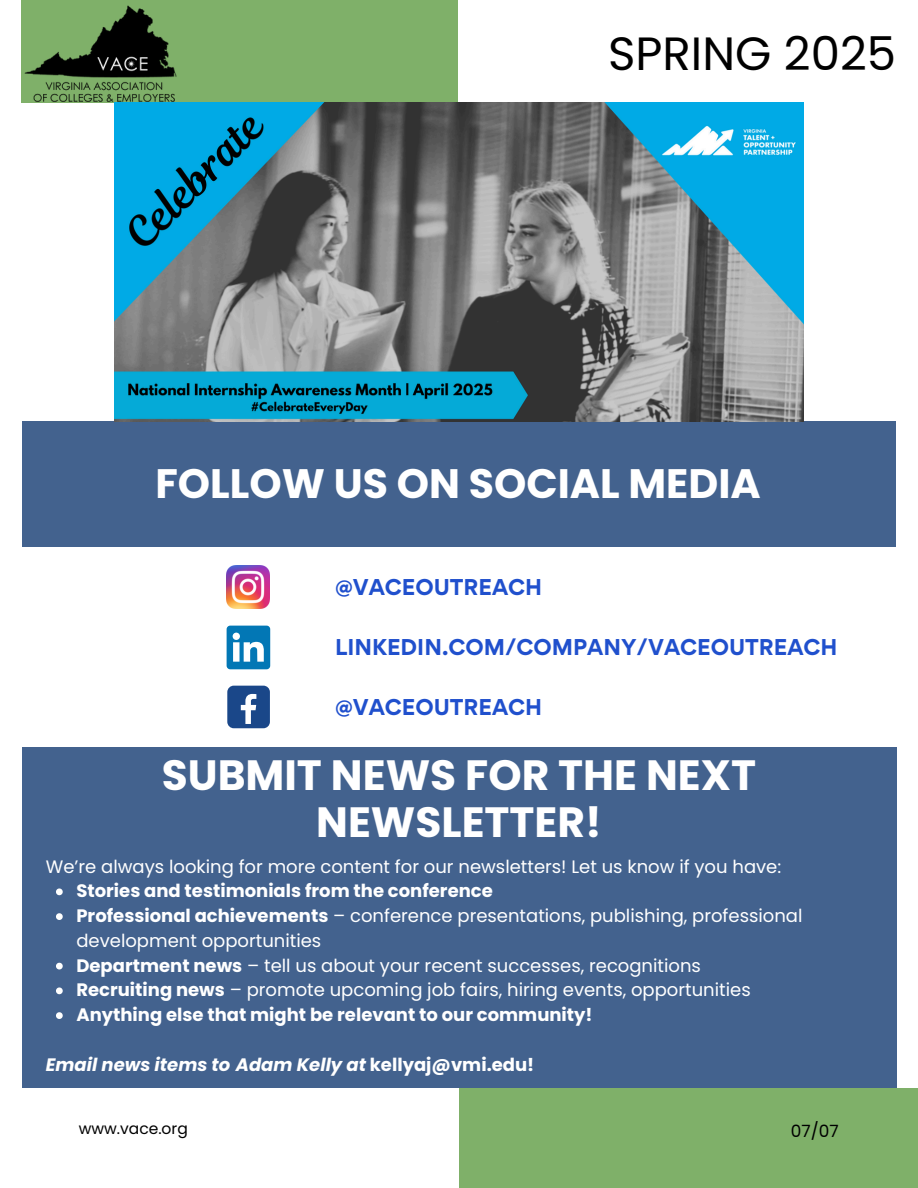
<style>
.page{position:relative;width:918px;height:1188px;background:#fff}
.page>*{position:absolute;margin:0;border:0;box-sizing:border-box;transform-origin:0 0}
.t1{font:46.65px "Poppins";color:#000}
.t2{font:700 42.3px/46.5px "Poppins";color:#fff;text-align:center}
.t3{font:700 41.1px "Poppins";color:#fff}
.t4{font:700 20.4px "Gordita";color:#2050cd}
.t5{font:18px/24.8px "Poppins";color:#fff}
.t6{font:700 18px "Poppins";color:#fff}
.t7{font:italic 700 18px "Poppins";color:#fff}
.t8{font:16.95px "Poppins";color:#000}
.t9{font:15.45px "Poppins";color:#000}
.s1{font-weight:700}
.s2{font-style:normal}
</style>
<div class="page">
<div style="left:22px;top:0;width:436px;height:103px;background:#7fb069"></div>
<div style="left:459px;top:1088px;width:459px;height:100px;background:#7fb069"></div>
<div style="left:22px;top:421px;width:874px;height:125px;background:#43628e"></div>
<img style="left:227px;top:566px;width:42px;height:42px">
<svg style="left:227px;top:626px;width:43px;height:43px"></svg>
<div style="left:227px;top:686px;width:43px;height:42px;background:#1a4789;border-radius:6px"></div>
<svg style="left:241px;top:694px;width:15px;height:30px"></svg>
<img style="left:24px;top:5px;width:156px;height:101px">
<div style="left:22px;top:748px;width:874px;height:340px;background:#43628e"></div>
<img style="left:115px;top:103px;width:688px;height:318px">
<svg style="left:56px;top:888px;width:7px;height:7px"></svg>
<svg style="left:56px;top:913px;width:7px;height:7px"></svg>
<svg style="left:56px;top:963px;width:7px;height:6px"></svg>
<svg style="left:56px;top:987px;width:7px;height:7px"></svg>
<svg style="left:56px;top:1012px;width:7px;height:7px"></svg>
<p class="t1" style="left:608px;top:21px;width:289px">SPRING 2025</p>
<p class="t3" style="left:155px;top:455px;width:607px">FOLLOW US ON SOCIAL MEDIA</p>
<h2 class="t4" style="left:335px;top:573px;width:209px">@VACEOUTREACH</h2>
<h3 class="t4" style="left:335px;top:633px;width:504px">LINKEDIN.COM/COMPANY/VACEOUTREACH</h3>
<p class="t4" style="left:335px;top:693px;width:209px">@VACEOUTREACH</p>
<h4 class="t2" style="left:162px;top:752px;width:596px">SUBMIT NEWS FOR THE NEXT<br>NEWSLETTER!</h4>
<p class="t5" style="left:46px;top:854px;width:737px">We’re always looking for more content for our newsletters! Let us know if you have:</p>
<h4 class="t6" style="left:76px;top:879px;width:418px">Stories and testimonials from the conference</h4>
<h1 class="t5" style="left:76px;top:904px;width:728px"><span class="s1">Professional achievements</span> – conference presentations, publishing, professional development opportunities</h1>
<h6 class="t5" style="left:76px;top:953px;width:626px"><span class="s1">Department news</span> – tell us about your recent successes, recognitions</h6>
<p class="t5" style="left:76px;top:978px;width:676px"><span class="s1">Recruiting news</span> – promote upcoming job fairs, hiring events, opportunities</p>
<p class="t6" style="left:76px;top:1002px;width:518px">Anything else that might be relevant to our community!</p>
<p class="t7" style="left:46px;top:1052px;width:490px">Email news items to Adam Kelly at <span class="s2">kellyaj@vmi.edu!</span></p>
<h4 class="t9" style="left:79px;top:1118px;width:111px">www.vace.org</h4>
<p class="t8" style="left:791px;top:1119px;width:49px">07/07</p>
</div>
